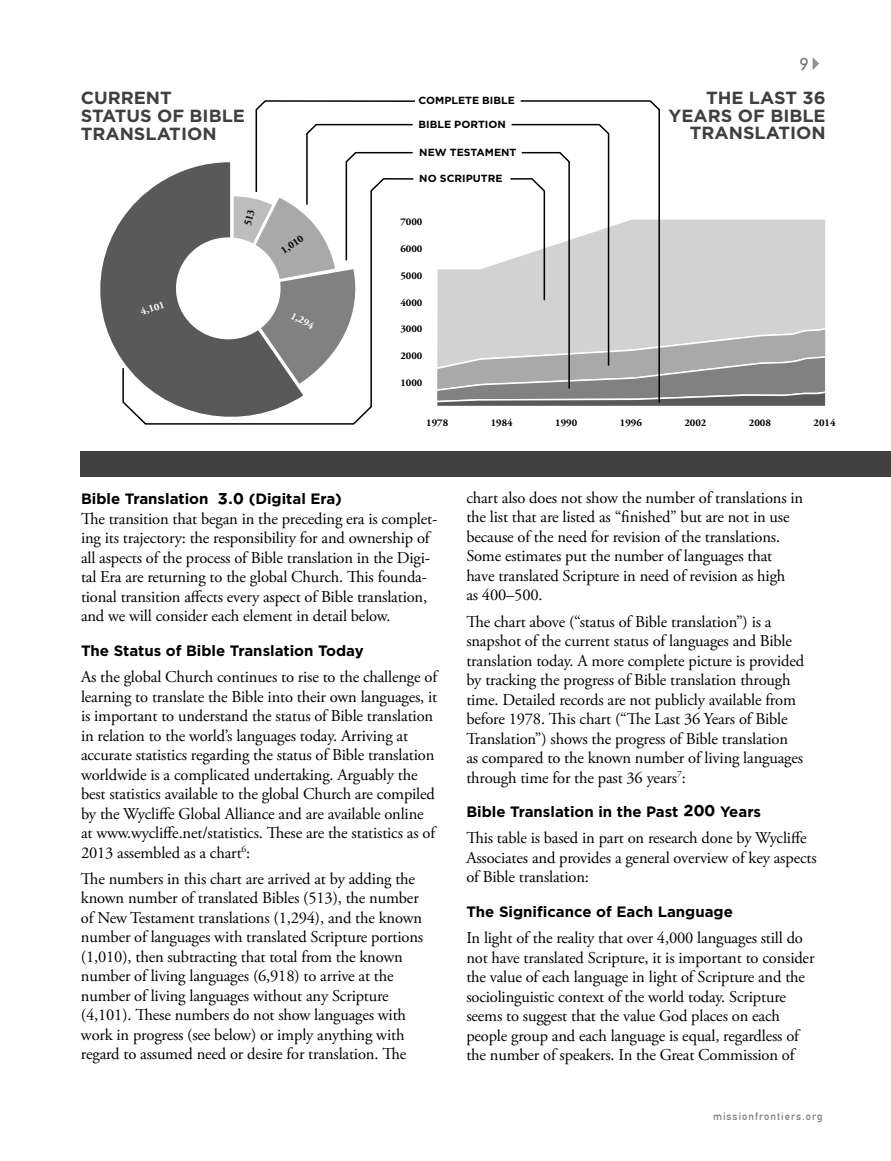
<style>
.page{position:relative;width:891px;height:1161px;background:#fff}
.page>*{position:absolute;margin:0;border:0;box-sizing:border-box;transform-origin:0 0}
.t1{font:700 17.55px/18.1px "Gotham";color:#404040}
.t2{font:16.5px/19.5px "Adobe Garamond Pro";letter-spacing:-.01em;color:#000}
.t3{font:300 16.5px "DIN Neuzeit Grotesk Std";color:#6d6d6d}
.t4{font:700 15px "Gotham";color:#000}
.t5{font:10.5px "DIN Mittelschrift Std";letter-spacing:.1em;color:#818181}
.t6{font:700 10.35px "Adobe Garamond Pro";color:#000}
.t7{font:700 10.35px "Gotham";color:#000}
.t8{font:700 10.35px "Adobe Garamond Pro";color:#fff}
.s1{font-size:28.5px}
</style>
<div class="page">
<svg style="left:813px;top:57px;width:6px;height:13px"></svg>
<svg style="left:100px;top:162px;width:131px;height:198px"></svg>
<svg style="left:122px;top:177px;width:250px;height:248px"></svg>
<svg style="left:520px;top:100px;width:140px;height:23px"></svg>
<svg style="left:437px;top:123px;width:389px;height:283px"></svg>
<div style="left:80px;top:452px;width:811px;height:25px;background:#404040"></div>
<svg style="left:231px;top:100px;width:184px;height:287px"></svg>
<p class="t3" style="left:800px;top:54px;width:10px">9</p>
<p class="t1" style="left:81px;top:89px;width:166px">CURRENT<br>STATUS OF BIBLE<br>TRANSLATION</p>
<p class="t1" style="left:669px;top:89px;width:159px;line-height:17.5px;text-align:right">THE LAST 36<br>YEARS OF BIBLE<br>TRANSLATION</p>
<p class="t7" style="left:419px;top:171px;width:85px">NO SCRIPUTRE</p>
<p class="t7" style="left:419px;top:93px;width:98px">COMPLETE BIBLE</p>
<p class="t7" style="left:419px;top:117px;width:89px">BIBLE PORTION</p>
<p class="t7" style="left:419px;top:145px;width:99px">NEW TESTAMENT</p>
<p class="t8" style="left:139px;top:306px;width:26px;rotate:-18deg">4,101</p>
<p class="t6" style="left:279px;top:246px;width:26px;rotate:-33deg">1,010</p>
<p class="t8" style="left:294px;top:309px;width:26px;rotate:28deg">1,294</p>
<p class="t6" style="left:400px;top:216px;width:24px">7000</p>
<p class="t6" style="left:400px;top:243px;width:24px">6000</p>
<p class="t6" style="left:400px;top:270px;width:24px">5000</p>
<p class="t6" style="left:400px;top:296px;width:24px">4000</p>
<p class="t6" style="left:400px;top:323px;width:24px">3000</p>
<p class="t6" style="left:400px;top:350px;width:24px">2000</p>
<p class="t6" style="left:400px;top:377px;width:24px">1000</p>
<p class="t6" style="left:426px;top:416px;width:24px">1978</p>
<p class="t6" style="left:491px;top:416px;width:24px">1984</p>
<p class="t6" style="left:555px;top:416px;width:24px">1990</p>
<p class="t6" style="left:620px;top:416px;width:24px">1996</p>
<p class="t6" style="left:684px;top:416px;width:24px">2002</p>
<p class="t6" style="left:749px;top:416px;width:24px">2008</p>
<p class="t6" style="left:814px;top:416px;width:24px">2014</p>
<p class="t4" style="left:81px;top:489px;width:262px">Bible Translation <span class="s1">3</span>.<span class="s1">0</span> (Digital Era)</p>
<p class="t2" style="left:81px;top:509px;width:358px">The transition that began in the preceding era is complet&shy;ing its trajectory: the responsibility for and ownership of all aspects of the process of Bible translation in the Digi&shy;tal Era are returning to the global Church. This founda&shy;tional transition affects every aspect of Bible translation, and we will consider each element in detail below.</p>
<p class="t4" style="left:81px;top:641px;width:284px">The Status of Bible Translation Today</p>
<p class="t2" style="left:81px;top:668px;width:358px">As the global Church continues to rise to the challenge of learning to translate the Bible into their own languages, it is important to understand the status of Bible translation in relation to the world’s languages today. Arriving at accurate statistics regarding the status of Bible translation worldwide is a complicated undertaking. Arguably the best statistics available to the global Church are compiled by the Wycliffe Global Alliance and are available online at www.wycliffe.net/statistics. These are the statistics as of 2013 assembled as a chart<sup>6</sup>:</p>
<p class="t2" style="left:81px;top:869px;width:344px">The numbers in this chart are arrived at by adding the known number of translated Bibles (513), the number of New Testament translations (1,294), and the known number of languages with translated Scripture portions (1,010), then subtracting that total from the known number of living languages (6,918) to arrive at the number of living languages without any Scripture (4,101). These numbers do not show languages with work in progress (see below) or imply anything with regard to assumed need or desire for translation. The</p>
<p class="t2" style="left:466px;top:488px;width:338px">chart also does not show the number of translations in the list that are listed as “finished” but are not in use because of the need for revision of the translations.<br>Some estimates put the number of languages that have translated Scripture in need of revision as high<br>as 400–500.</p>
<p class="t2" style="left:466px;top:612px;width:339px">The chart above (“status of Bible translation”) is a snapshot of the current status of languages and Bible translation today. A more complete picture is provided by tracking the progress of Bible translation through time. Detailed records are not publicly available from before 1978. This chart (“The Last 36 Years of Bible Translation”) shows the progress of Bible translation<br>as compared to the known number of living languages through time for the past 36 years<sup>7</sup>:</p>
<p class="t4" style="left:466px;top:802px;width:296px">Bible Translation in the Past <span class="s1">200</span> Years</p>
<p class="t2" style="left:466px;top:829px;width:352px">This table is based in part on research done by Wycliffe<br>Associates and provides a general overview of key aspects of Bible translation:</p>
<p class="t4" style="left:466px;top:902px;width:268px">The Significance of Each Language</p>
<p class="t2" style="left:466px;top:929px;width:350px">In light of the reality that over 4,000 languages still do not have translated Scripture, it is important to consider the value of each language in light of Scripture and the sociolinguistic context of the world today. Scripture seems to suggest that the value God places on each people group and each language is equal, regardless of the number of speakers. In the Great Commission of</p>
<p class="t5" style="left:713px;top:1110px;width:111px">missionfrontiers.org</p>
</div>
